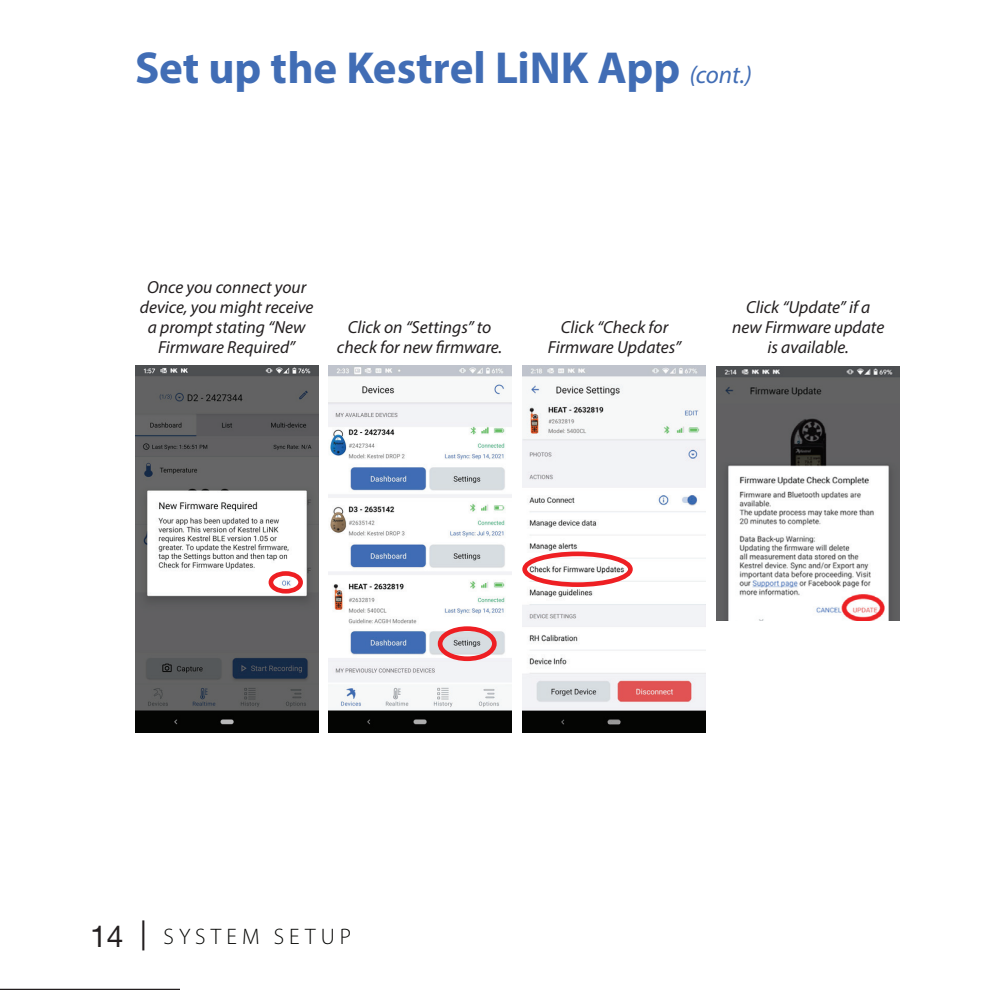
<style>
.page{position:relative;width:990px;height:990px;background:#fff}
.page>*{position:absolute;margin:0;border:0;box-sizing:border-box;transform-origin:0 0}
.t1{font:700 45px "Myriad Pro";letter-spacing:-.005em;color:#416db5}
.t2{font:300 22.5px "Myriad Pro";letter-spacing:.235em;color:#040503}
.t3{font:italic 17.5px/20px "Myriad Pro";color:#231f20;text-align:center}
.s1{font-weight:400;font-style:italic;font-size:25px}
.s2{font-family:"Helvetica Neue LT Std";font-weight:400;font-size:30px;color:#231f20}
</style>
<div class="page">
<hr style="left:0;top:989px;width:180px;height:1px;background:#231f20">
<img style="left:135px;top:366px;width:183px;height:366px">
<div style="left:269px;top:571px;width:34px;height:23px;border:5px solid #ee1f23;border-radius:50%"></div>
<img style="left:329px;top:366px;width:182px;height:366px">
<div style="left:438px;top:626px;width:59px;height:35px;border:5px solid #ee1f23;border-radius:50%"></div>
<img style="left:523px;top:366px;width:183px;height:366px">
<div style="left:522px;top:552px;width:111px;height:35px;border:5px solid #ee1f23;border-radius:50%"></div>
<img style="left:717px;top:366px;width:183px;height:255px">
<h1 class="t1" style="left:135px;top:39px;width:618px">Set up the Kestrel LiNK App <span class="s1">(cont.)</span></h1>
<p class="t3" style="left:140px;top:277px;width:175px">Once you connect your device, you might receive a prompt stating “New<br>Firmware Required”</p>
<p class="t3" style="left:337px;top:317px;width:167px">Click on “Settings” to check for new firmware.</p>
<p class="t3" style="left:548px;top:317px;width:135px">Click “Check for<br>Firmware Updates”</p>
<p class="t3" style="left:732px;top:297px;width:154px">Click “Update” if a new Firmware update is available.</p>
<p class="t2" style="left:90px;top:923px;width:263px"><span class="s2">14 |</span> SYSTEM SETUP</p>
</div>
